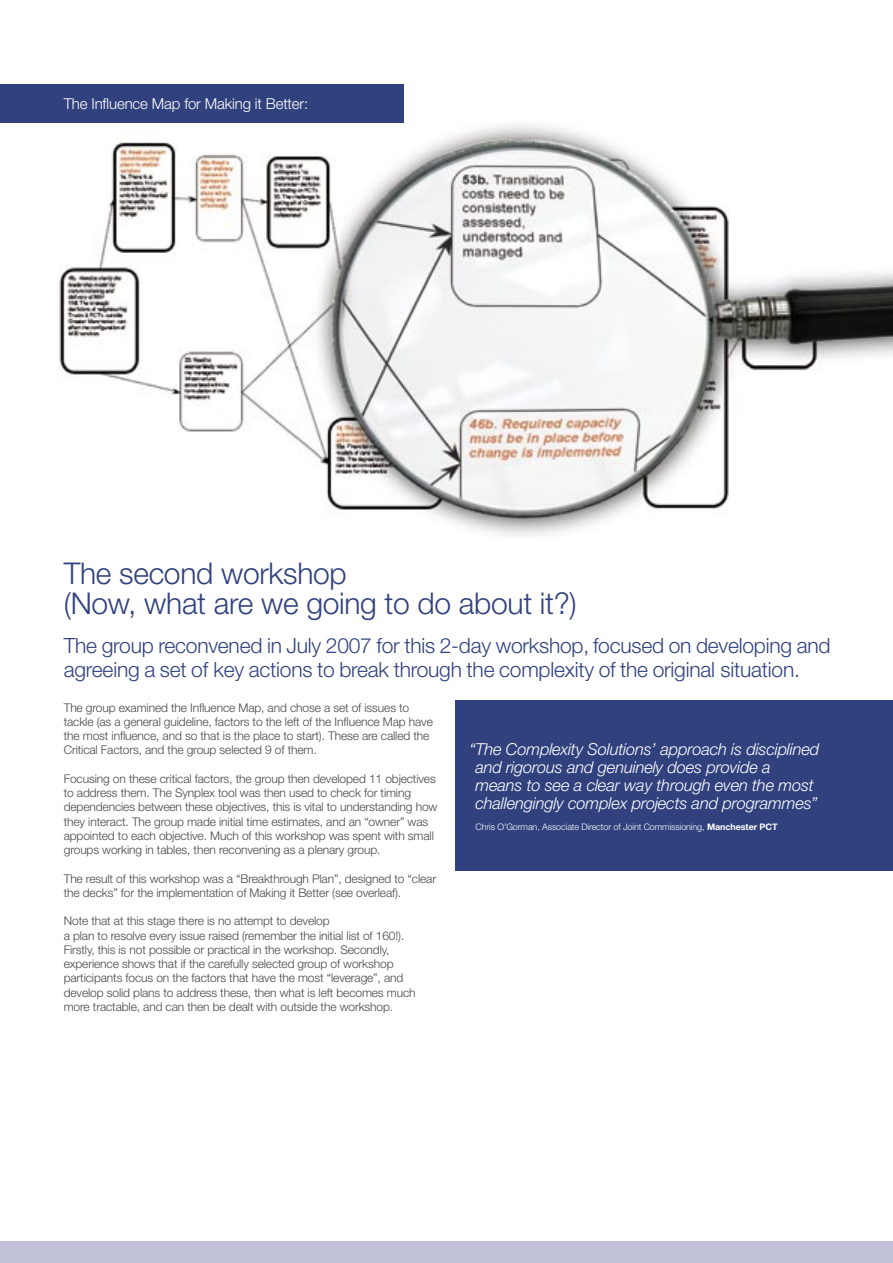
<style>
.page{position:relative;width:893px;height:1263px;background:#fff}
.page>*{position:absolute;margin:0;border:0;box-sizing:border-box;transform-origin:0 0}
.t1{font:300 30px "Helvetica Neue";letter-spacing:-.01em;color:#30417e}
.t2{font:300 21px/24px "Helvetica Neue";letter-spacing:-.01em;color:#30417e}
.t3{font:italic 300 16.5px/18px "Helvetica Neue";letter-spacing:-.01em;color:#fff}
.t4{font:300 15px "Helvetica Neue";letter-spacing:-.01em;color:#fff}
.t5{font:300 12px/14.2px "Helvetica Neue";letter-spacing:-.01em;color:#484848}
.t6{font:300 9px "Helvetica Neue";letter-spacing:-.01em;color:#fff}
.s1{font-weight:700}
</style>
<div class="page">
<img style="left:59px;top:125px;width:834px;height:411px">
<div style="left:0;top:1242px;width:893px;height:21px;background:#c0c1d8"></div>
<div style="left:0;top:85px;width:404px;height:38px;background:#30417e"></div>
<div style="left:456px;top:701px;width:437px;height:170px;background:#30417e"></div>
<p class="t4" style="left:64px;top:95px;width:246px">The Influence Map for Making it Better:</p>
<p class="t1" style="left:64px;top:555px;width:285px">The second workshop</p>
<p class="t1" style="left:64px;top:585px;width:514px">(Now, what are we going to do about it?)</p>
<p class="t2" style="left:64px;top:633px;width:768px">The group reconvened in July 2007 for this 2-day workshop, focused on developing and agreeing a set of key actions to break through the complexity of the original situation.</p>
<p class="t5" style="left:64px;top:700px;width:371px">The group examined the Influence Map, and chose a set of issues to tackle (as a general guideline, factors to the left of the Influence Map have the most influence, and so that is the place to start). These are called the Critical Factors, and the group selected 9 of them.</p>
<p class="t5" style="left:64px;top:771px;width:375px">Focusing on these critical factors, the group then developed 11 objectives to address them. The Synplex tool was then used to check for timing dependencies between these objectives, this is vital to understanding how they interact. The group made initial time estimates, and an “owner” was appointed to each objective. Much of this workshop was spent with small groups working in tables, then reconvening as a plenary group.</p>
<p class="t5" style="left:64px;top:871px;width:374px">The result of this workshop was a “Breakthrough Plan”, designed to “clear the decks” for the implementation of Making it Better (see overleaf).</p>
<p class="t5" style="left:64px;top:914px;width:267px">Note that at this stage there is no attempt to develop</p>
<p class="t5" style="left:64px;top:928px;width:353px">a plan to resolve every issue raised (remember the initial list of 160!).<br>Firstly, this is not possible or practical in the workshop. Secondly, experience shows that if the carefully selected group of workshop participants focus on the factors that have the most “leverage”, and develop solid plans to address these, then what is left becomes much more tractable, and can then be dealt with outside the workshop.</p>
<p class="t3" style="left:475px;top:740px;width:345px;text-indent:-6px">“ The Complexity Solutions’ approach is disciplined and rigorous and genuinely does provide a means to see a clear way through even the most challengingly complex projects and programmes”</p>
<p class="t6" style="left:475px;top:821px;width:304px">Chris O’Gorman, Associate Director of Joint Commissioning, <span class="s1">Manchester PCT</span></p>
</div>
